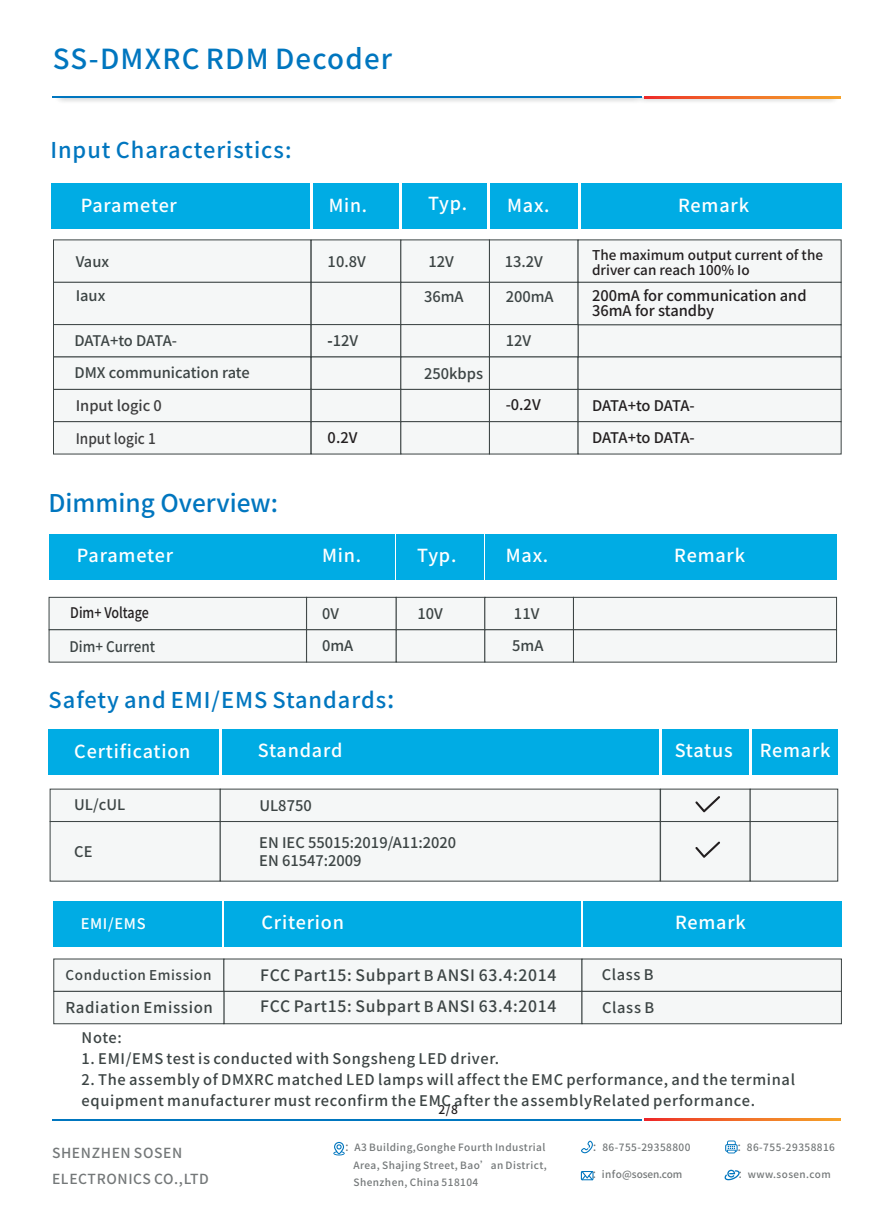
<style>
.page{position:relative;width:893px;height:1212px;background:#fff}
.page>*{position:absolute;margin:0;border:0;box-sizing:border-box;transform-origin:0 0}
.t1{font:500 27.6px "Source Han Sans CN";letter-spacing:.045em;color:#0076bf}
.t2{font:500 24.45px "Source Han Sans CN";color:#0076bf}
.t3{font:500 21.75px "Source Han Sans CN";letter-spacing:.045em;color:#0076bf}
.t4{font:500 18px "Source Han Sans CN";letter-spacing:.045em;color:#fff}
.t5{font:500 15.75px/31.5px "Source Han Sans CN";letter-spacing:.045em;color:#3c4444}
.t6{font:500 15px "Source Han Sans CN";letter-spacing:.045em;color:#3c4444}
.t7{font:500 14.7px/32.2px "Source Han Sans CN";letter-spacing:.045em;color:#3c4444}
.t8{font:500 14.7px/15px "Source Han Sans CN";color:#231f20}
.t9{font:500 14.7px/18px "Source Han Sans CN";color:#3c4444}
.t10{font:500 14.7px/32.2px "Source Han Sans CN";letter-spacing:-.01em;color:#3c4444}
.t11{font:500 14.7px/32.1px "Source Han Sans CN";letter-spacing:-.045em;color:#231f20}
.t12{font:500 14.7px "Source Han Sans CN";color:#3e3e3f;scale:.93 1}
.t13{font:500 14.7px "Source Han Sans CN";color:#3e3e3f}
.t14{font:500 14.7px "Source Han Sans CN";color:#3c4444;scale:.92 1}
.t15{font:500 14.7px "Source Han Sans CN";color:#231f20;scale:.85 1}
.t16{font:500 14.7px "Source Han Sans CN";letter-spacing:.045em;color:#fff}
.t17{font:500 13.8px/26.2px "Source Han Sans CN";letter-spacing:.045em;color:#747879}
.t18{font:500 13.5px/15px "Source Han Sans CN";color:#231f20}
.t19{font:500 13.5px "Source Han Sans CN";letter-spacing:.045em;color:#3c4444}
.t20{font:500 12px "Source Han Sans CN";color:#231f20}
.t21{font:500 10.05px/17.5px "Source Han Sans CN";letter-spacing:.045em;color:#747879}
.t22{font:500 10.05px "Source Han Sans CN";letter-spacing:-.01em;color:#747879}
.t23{font:500 9.9px "Source Han Sans CN";letter-spacing:.045em;color:#747879}
.s1{font-size:24.45px}
.s2{font-size:14.7px}
</style>
<div class="page">
<img style="left:58px;top:98px;width:782px;height:4px">
<hr style="left:53px;top:97px;width:589px;height:1px;background:#0076bf">
<svg style="left:644px;top:97px;width:196px;height:1px"></svg>
<svg style="left:333px;top:1142px;width:12px;height:13px"></svg>
<svg style="left:581px;top:1140px;width:12px;height:13px"></svg>
<svg style="left:725px;top:1140px;width:13px;height:13px"></svg>
<svg style="left:724px;top:1170px;width:16px;height:10px"></svg>
<svg style="left:581px;top:1171px;width:12px;height:9px"></svg>
<hr style="left:53px;top:1119px;width:589px;height:1px;background:#0076bf">
<svg style="left:644px;top:1119px;width:196px;height:1px"></svg>
<div style="left:51px;top:184px;width:791px;height:45px;background:#00ace4"></div>
<hr style="left:310px;top:184px;width:2px;height:45px;background:#fff">
<hr style="left:400px;top:184px;width:2px;height:45px;background:#fff">
<hr style="left:487px;top:184px;width:3px;height:45px;background:#fff">
<hr style="left:578px;top:184px;width:2px;height:45px;background:#fff">
<svg style="left:53px;top:239px;width:789px;height:216px"></svg>
<div style="left:49px;top:534px;width:257px;height:45px;background:#00ace4"></div>
<div style="left:308px;top:534px;width:87px;height:45px;background:#00ace4"></div>
<div style="left:396px;top:534px;width:88px;height:45px;background:#00ace4"></div>
<div style="left:485px;top:534px;width:87px;height:45px;background:#00ace4"></div>
<div style="left:573px;top:534px;width:263px;height:45px;background:#00ace4"></div>
<svg style="left:48px;top:596px;width:789px;height:67px"></svg>
<div style="left:49px;top:729px;width:789px;height:46px;background:#00ace4"></div>
<hr style="left:219px;top:727px;width:2px;height:60px;background:#fff">
<hr style="left:749px;top:727px;width:2px;height:60px;background:#fff">
<hr style="left:659px;top:725px;width:3px;height:59px;background:#fff">
<div style="left:54px;top:901px;width:168px;height:46px;background:#00ace4"></div>
<div style="left:224px;top:901px;width:357px;height:46px;background:#00ace4"></div>
<div style="left:583px;top:901px;width:258px;height:46px;background:#00ace4"></div>
<svg style="left:53px;top:958px;width:789px;height:66px"></svg>
<svg style="left:49px;top:788px;width:790px;height:94px"></svg>
<h1 class="t1" style="left:53px;top:45px;width:341px">SS-DMXRC RDM Decoder</h1>
<h3 class="t3" style="left:50px;top:138px;width:243px">Input Characteristics:</h3>
<p class="t4" style="left:81px;top:196px;width:98px">Parameter</p>
<p class="t4" style="left:329px;top:196px;width:40px">Min.</p>
<p class="t4" style="left:428px;top:194px;width:41px">Typ.</p>
<p class="t4" style="left:507px;top:196px;width:44px">Max.</p>
<p class="t4" style="left:678px;top:196px;width:72px">Remark</p>
<p class="t7" style="left:76px;top:245px;width:35px">Vaux</p>
<p class="t7" style="left:76px;top:279px;width:31px">Iaux</p>
<p class="t10" style="left:74px;top:324px;width:177px">DATA+to DATA-<br>DMX communication rate</p>
<p class="t7" style="left:328px;top:245px;width:40px">10.8V</p>
<p class="t7" style="left:328px;top:325px;width:32px">-12V</p>
<p class="t7" style="left:428px;top:245px;width:27px">12V</p>
<p class="t7" style="left:424px;top:280px;width:41px">36mA</p>
<p class="t9" style="left:424px;top:364px;width:60px">250kbps</p>
<p class="t7" style="left:505px;top:245px;width:40px">13.2V</p>
<p class="t7" style="left:506px;top:280px;width:49px">200mA</p>
<p class="t7" style="left:506px;top:325px;width:27px">12V</p>
<p class="t18" style="left:592px;top:248px;width:232px">The maximum output current of the driver can reach 100% Io</p>
<p class="t8" style="left:592px;top:288px;width:216px">200mA for communication and<br>36mA for standby</p>
<p class="t13" style="left:76px;top:398px;width:88px">Input logic 0</p>
<p class="t8" style="left:506px;top:397px;width:36px">-0.2V</p>
<p class="t11" style="left:592px;top:389px;width:104px">DATA+to DATA-<br>DATA+to DATA-</p>
<p class="t12" style="left:76px;top:431px;width:88px">Input logic 1</p>
<p class="t8" style="left:328px;top:429px;width:31px">0.2V</p>
<h2 class="t2" style="left:49px;top:491px;width:231px">Dimming Overview:</h2>
<p class="t4" style="left:77px;top:546px;width:98px">Parameter</p>
<p class="t4" style="left:322px;top:546px;width:41px">Min.</p>
<p class="t4" style="left:506px;top:546px;width:44px">Max.</p>
<p class="t4" style="left:674px;top:546px;width:72px">Remark</p>
<p class="t4" style="left:417px;top:546px;width:41px">Typ.</p>
<p class="t15" style="left:70px;top:605px;width:94px">Dim+ Voltage</p>
<p class="t14" style="left:69px;top:639px;width:95px">Dim+ Current</p>
<p class="t7" style="left:322px;top:597px;width:18px">0V</p>
<p class="t7" style="left:322px;top:630px;width:33px">0mA</p>
<p class="t7" style="left:418px;top:597px;width:27px">10V</p>
<p class="t7" style="left:512px;top:597px;width:33px">11V<br>5mA</p>
<h3 class="t3" style="left:49px;top:688px;width:347px">Safety and EMI/EMS Standards<span class="s1">:</span></h3>
<p class="t4" style="left:74px;top:742px;width:118px">Certification</p>
<p class="t4" style="left:258px;top:741px;width:86px">Standard</p>
<p class="t4" style="left:675px;top:741px;width:60px">Status</p>
<p class="t4" style="left:760px;top:741px;width:72px">Remark</p>
<p class="t7" style="left:74px;top:788px;width:53px">UL/cUL</p>
<p class="t7" style="left:74px;top:835px;width:20px">CE</p>
<p class="t7" style="left:259px;top:789px;width:54px">UL8750</p>
<p class="t9" style="left:259px;top:834px;width:199px">EN IEC 55015:2019/A11:2020<br>EN 61547:2009</p>
<p class="t16" style="left:81px;top:915px;width:66px">EMI/EMS</p>
<p class="t4" style="left:261px;top:913px;width:84px">Criterion</p>
<p class="t4" style="left:675px;top:913px;width:72px">Remark</p>
<p class="t5" style="left:260px;top:959px;width:298px">FCC Part15: Subpart <span class="s2">B</span> ANSI 63.4:2014<br>FCC Part15: Subpart <span class="s2">B</span> ANSI 63.4:2014</p>
<p class="t7" style="left:602px;top:958px;width:54px">Class B</p>
<p class="t19" style="left:65px;top:968px;width:148px">Conduction Emission</p>
<p class="t6" style="left:65px;top:999px;width:149px">Radiation Emission</p>
<p class="t7" style="left:602px;top:991px;width:54px">Class B</p>
<p class="t7" style="left:82px;top:1021px;width:42px">Note:</p>
<p class="t7" style="left:82px;top:1042px;width:419px">1. EMI/EMS test is conducted with Songsheng LED driver.</p>
<p class="t7" style="left:82px;top:1069px;width:715px;line-height:21.1px">2. The assembly of DMXRC matched LED lamps will affect the EMC performance, and the terminal equipment manufacturer must reconfirm the EMC after the assemblyRelated performance.</p>
<p class="t20" style="left:439px;top:1103px;width:21px">2/8</p>
<p class="t17" style="left:52px;top:1140px;width:158px">SHENZHEN SOSEN<br>ELECTRONICS CO.,LTD</p>
<p class="t21" style="left:353px;top:1138px;width:195px;text-indent:-9px">：A3 Building,Gonghe Fourth Industrial<br>Area, Shajing Street, Bao’an District,<br>Shenzhen, China 518104</p>
<p class="t21" style="left:592px;top:1138px;width:100px">：86-755-29358800</p>
<p class="t21" style="left:737px;top:1138px;width:100px">：86-755-29358816</p>
<p class="t22" style="left:592px;top:1169px;width:92px">：info@sosen.com</p>
<p class="t23" style="left:738px;top:1169px;width:94px">：www.sosen.com</p>
</div>
